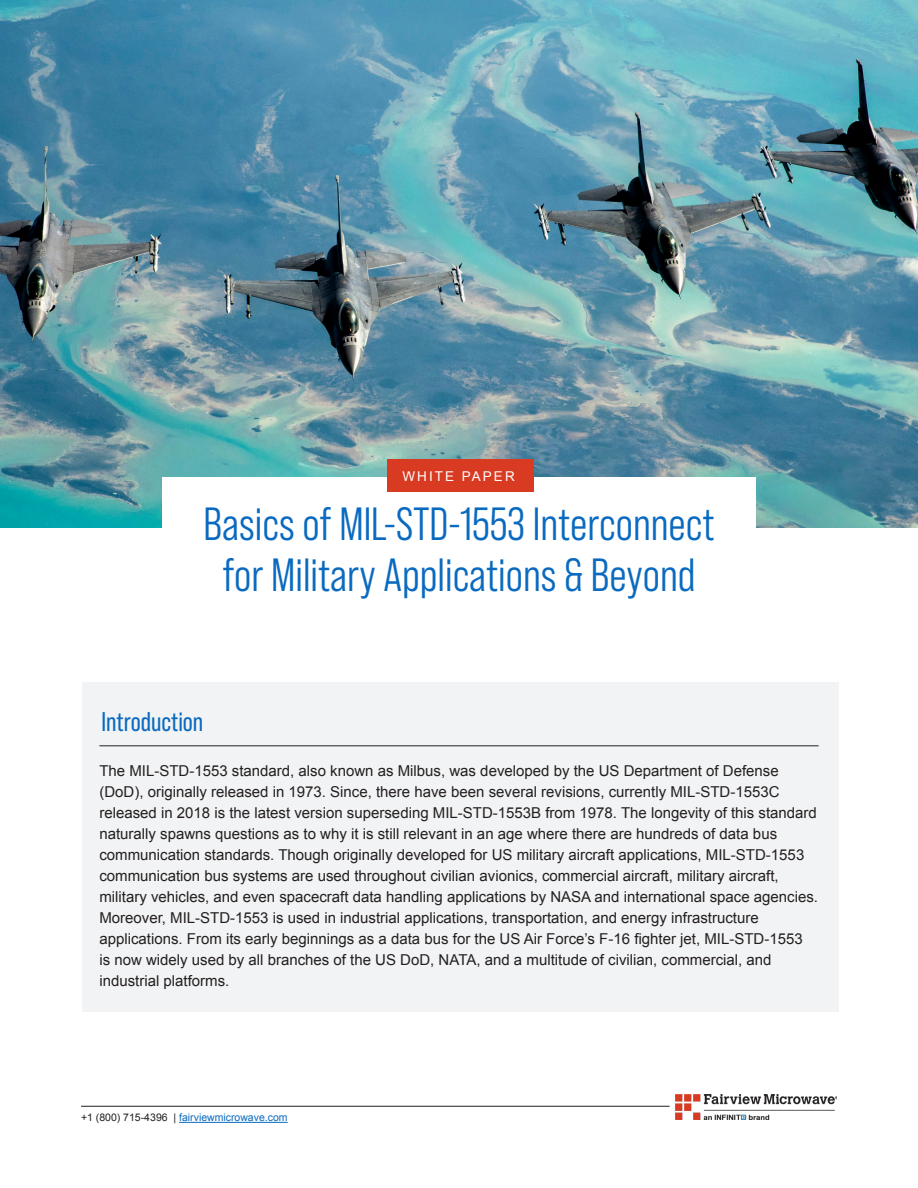
<style>
.page{position:relative;width:918px;height:1188px;background:#fff}
.page>*{position:absolute;margin:0;border:0;box-sizing:border-box;transform-origin:0 0}
.Paragraph_Style_3{font:46.5px/51px "Bebas Neue Pro Middle";color:#0a6abf;text-align:center}
.Paragraph_Style_3-2{font:27px "Bebas Neue Pro";color:#0a6abf}
.Body_Text{font:15px/21px "Arial";color:#231f20}
.Title_of_Document{font:13.5px "Arial";letter-spacing:.15em;color:#fff}
.t1{font:10.5px "Arial";color:#0a6abf}
.s1{color:#231f20}
</style>
<div class="page">
<hr style="left:81px;top:1106px;width:589px;height:1px;background:#231f20">
<hr style="left:179px;top:1122px;width:109px;height:1px;background:#0a6abf">
<img style="left:0;top:0;width:918px;height:528px">
<img style="left:675px;top:1095px;width:162px;height:24px">
<div style="left:82px;top:683px;width:756px;height:329px;background:#f2f3f4"></div>
<div style="left:162px;top:477px;width:594px;height:96px;background:#fff"></div>
<div style="left:387px;top:459px;width:147px;height:33px;background:#d83a22"></div>
<hr style="left:99px;top:746px;width:720px;height:1px;background:#231f20">
<p class="Title_of_Document" style="left:402px;top:467px;width:114px">WHITE PAPER</p>
<p class="Paragraph_Style_3" style="left:203px;top:499px;width:513px">Basics of MIL-STD-1553 Interconnect for Military Applications &amp; Beyond</p>
<p class="Paragraph_Style_3-2" style="left:102px;top:707px;width:103px">Introduction</p>
<p class="Body_Text" style="left:99px;top:761px;width:720px">The MIL-STD-1553 standard, also known as Milbus, was developed by the US Department of Defense (DoD), originally released in 1973. Since, there have been several revisions, currently MIL-STD-1553C released in 2018 is the latest version superseding MIL-STD-1553B from 1978. The longevity of this standard naturally spawns questions as to why it is still relevant in an age where there are hundreds of data bus communication standards. Though originally developed for US military aircraft applications, MIL-STD-1553 communication bus systems are used throughout civilian avionics, commercial aircraft, military aircraft, military vehicles, and even spacecraft data handling applications by NASA and international space agencies.<br>Moreover, MIL-STD-1553 is used in industrial applications, transportation, and energy infrastructure applications. From its early beginnings as a data bus for the US Air Force’s F-16 fighter jet, MIL-STD-1553<br>is now widely used by all branches of the US DoD, NATA, and a multitude of civilian, commercial, and industrial platforms.</p>
<p class="t1" style="left:81px;top:1111px;width:208px"><span class="s1">+1 (800) 715-4396 |</span> fairviewmicrowave.com</p>
</div>
